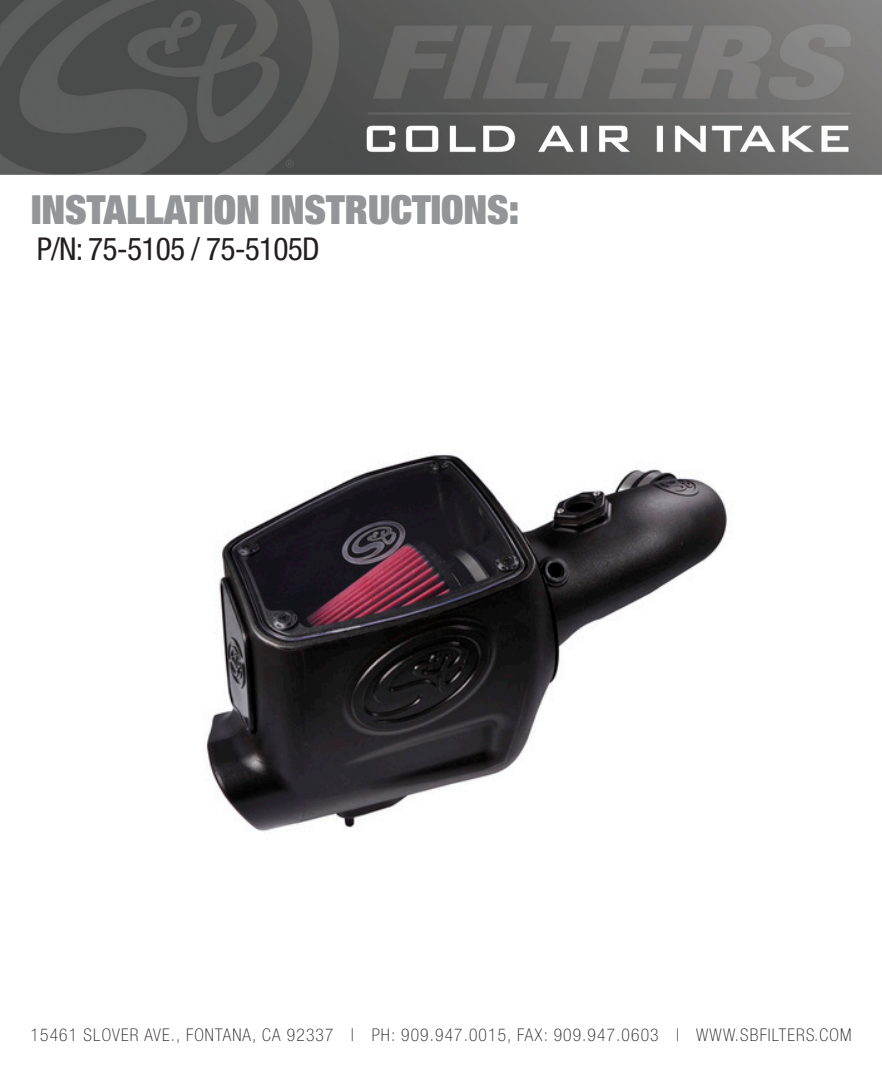
<style>
.page{position:relative;width:882px;height:1071px;background:#fff}
.page>*{position:absolute;margin:0;border:0;box-sizing:border-box;transform-origin:0 0}
.t1{font:900 expanded 40.25px "Helvetica Neue";color:#939598}
.t2{font:condensed 31.5px "Helvetica Neue";letter-spacing:-.025em;color:#231f20}
.t3{font:100 condensed 17.5px "Helvetica Neue";letter-spacing:.065em;color:#231f20}
</style>
<div class="page">
<img style="left:0;top:0;width:882px;height:175px">
<img style="left:206px;top:454px;width:521px;height:378px">
<h1 class="t1" style="left:31px;top:184px;width:490px">INSTALLATION INSTRUCTIONS:</h1>
<p class="t2" style="left:37px;top:230px;width:285px">P/N: 75-5105 / 75-5105D</p>
<p class="t3" style="left:31px;top:1025px;width:822px">15461 SLOVER AVE., FONTANA, CA 92337 | PH: 909.947.0015, FAX: 909.947.0603 | WWW.SBFILTERS.COM</p>
</div>
